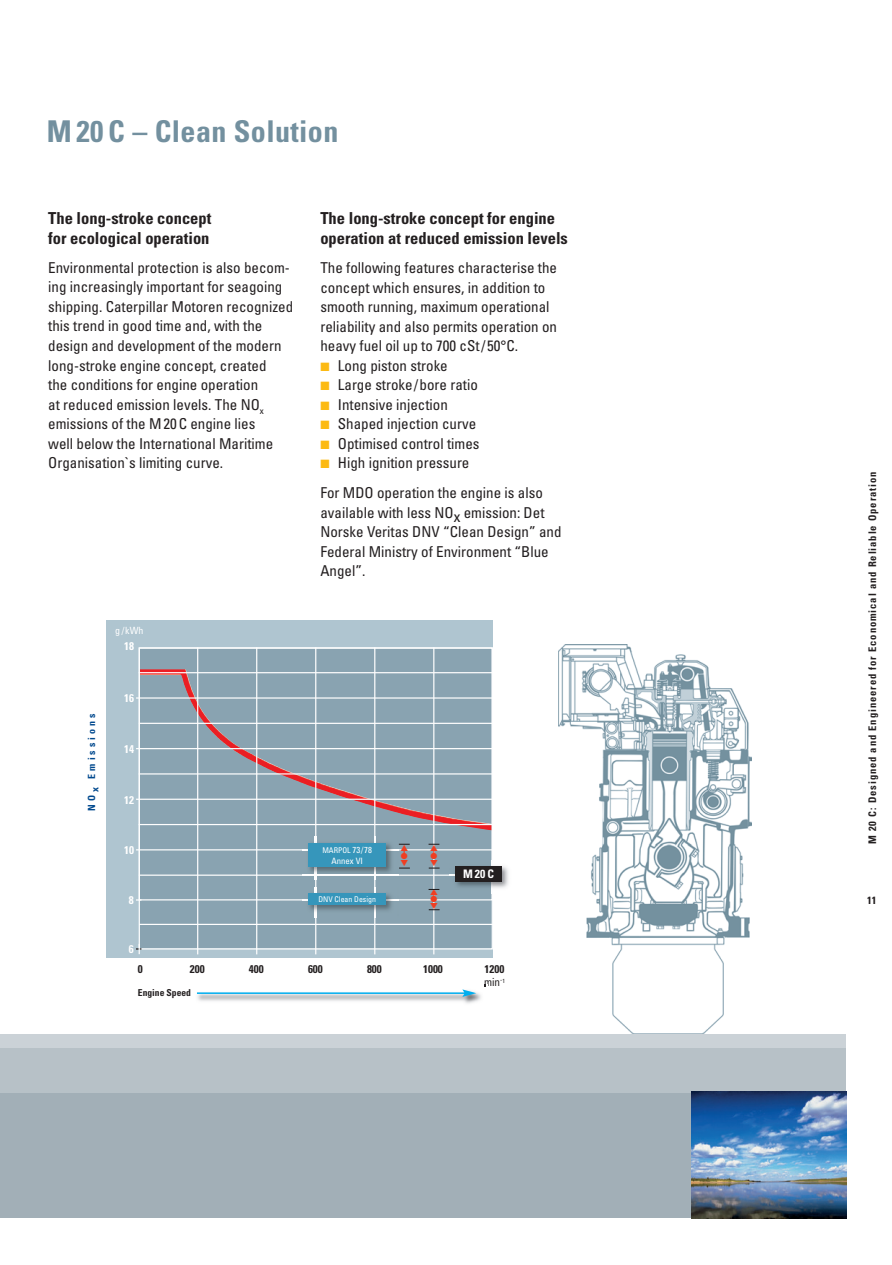
<style>
.page{position:relative;width:892px;height:1265px;background:#fff}
.page>*{position:absolute;margin:0;border:0;box-sizing:border-box;transform-origin:0 0}
.t1{font:700 condensed 30px "Univers";letter-spacing:.015em;color:#73909f}
.t2{font:700 condensed 16.5px/19.5px "Univers";color:#231f20}
.t3{font:condensed 15px/19.5px "Univers";color:#231f20}
.t4{font:700 condensed 11.7px "Univers";color:#fff}
.t5{font:700 condensed 11.1px/12.9px "Univers";color:#231f20}
.t6{font:700 condensed 11.1px "Univers";color:#fff}
.t7{font:700 condensed 10.5px "Univers";letter-spacing:.09em;color:#231f20}
.t8{font:700 condensed 9.9px "Univers";letter-spacing:.31em;color:#01498e}
.t9{font:condensed 9.9px "Univers";color:#fff}
.t10{font:700 condensed 9.6px "Univers";color:#231f20}
.t11{font:8.7px/7.5px "Zapf Dingbats";color:#ef3e22;text-align:justify}
.t12{font:condensed 8.7px "Univers";color:#fff}
.t13{font:condensed 7.8px "Univers";color:#fff}
.s1{color:#fcba13}
.s2{font-size:8.7px}
.s3{font-weight:400}
</style>
<div class="page">
<img style="left:558px;top:645px;width:193px;height:388px">
<div style="left:106px;top:620px;width:386px;height:338px;background:#afc5d0"></div>
<div style="left:140px;top:648px;width:352px;height:300px;background:#89a3b1"></div>
<img style="left:141px;top:669px;width:350px;height:161px">
<div style="left:139px;top:647px;width:354px;height:253px;border:1px solid #fff"></div>
<hr style="left:197px;top:647px;width:1px;height:307px;background:#fff">
<hr style="left:256px;top:647px;width:1px;height:307px;background:#fff">
<hr style="left:315px;top:647px;width:1px;height:307px;background:#fff">
<hr style="left:374px;top:647px;width:1px;height:307px;background:#fff">
<hr style="left:433px;top:647px;width:1px;height:307px;background:#fff">
<hr style="left:139px;top:672px;width:354px;height:1px;background:#fff">
<hr style="left:136px;top:697px;width:357px;height:1px;background:#fff">
<hr style="left:139px;top:722px;width:354px;height:1px;background:#fff">
<hr style="left:136px;top:748px;width:357px;height:1px;background:#fff">
<hr style="left:139px;top:773px;width:354px;height:1px;background:#fff">
<hr style="left:136px;top:798px;width:357px;height:1px;background:#fff">
<hr style="left:139px;top:823px;width:354px;height:2px;background:#fff">
<hr style="left:136px;top:849px;width:357px;height:1px;background:#fff">
<hr style="left:139px;top:874px;width:354px;height:1px;background:#fff">
<hr style="left:139px;top:923px;width:354px;height:1px;background:#fff">
<img style="left:449px;top:860px;width:60px;height:33px">
<svg style="left:492px;top:860px;width:2px;height:33px"></svg>
<div style="left:455px;top:866px;width:47px;height:15px;background:#231f20"></div>
<img style="left:197px;top:984px;width:289px;height:20px">
<hr style="left:197px;top:992px;width:268px;height:1px;background:#00aeef">
<svg style="left:462px;top:989px;width:14px;height:7px"></svg>
<svg style="left:136px;top:943px;width:5px;height:11px"></svg>
<img style="left:302px;top:836px;width:96px;height:42px">
<img style="left:315px;top:866px;width:2px;height:8px">
<svg style="left:315px;top:836px;width:2px;height:7px"></svg>
<img style="left:374px;top:866px;width:2px;height:8px">
<svg style="left:374px;top:836px;width:2px;height:7px"></svg>
<img style="left:302px;top:849px;width:96px;height:1px">
<img style="left:302px;top:874px;width:96px;height:1px">
<div style="left:308px;top:843px;width:78px;height:23px;background:#3696bb"></div>
<img style="left:302px;top:887px;width:96px;height:30px">
<svg style="left:386px;top:899px;width:12px;height:1px"></svg>
<img style="left:315px;top:887px;width:2px;height:30px">
<img style="left:374px;top:887px;width:2px;height:30px">
<div style="left:308px;top:893px;width:78px;height:12px;background:#3696bb"></div>
<svg style="left:428px;top:888px;width:11px;height:12px"></svg>
<svg style="left:428px;top:843px;width:11px;height:14px"></svg>
<svg style="left:399px;top:843px;width:11px;height:14px"></svg>
<div style="left:0;top:1034px;width:846px;height:17px;background:#cbd2d7"></div>
<div style="left:0;top:1050px;width:846px;height:167px;background:#a2afb7"></div>
<div style="left:0;top:1047px;width:846px;height:45px;background:#b7c1c7"></div>
<img style="left:691px;top:1091px;width:155px;height:127px">
<h1 class="t1" style="left:47px;top:121px;width:293px">M 20 C – Clean Solution</h1>
<p class="t2" style="left:48px;top:210px;width:165px">The long-stroke concept for ecological operation</p>
<p class="t3" style="left:48px;top:259px;width:246px">Environmental protection is also becom&shy;ing increasingly important for seagoing shipping. Caterpillar Motoren recognized this trend in good time and, with the design and development of the modern long-stroke engine concept, created<br>the conditions for engine operation<br>at reduced emission levels. The NO<sub>x </sub>emissions of the M 20 C engine lies<br>well below the International Maritime Organisation`s limiting curve.</p>
<p class="t9" style="left:115px;top:626px;width:30px">g /kWh</p>
<p class="t6" style="left:124px;top:642px;width:11px">18</p>
<p class="t8" style="left:88px;top:810px;width:99px;rotate:-90deg">NOx Emissions</p>
<p class="t6" style="left:124px;top:694px;width:11px">16</p>
<p class="t6" style="left:124px;top:745px;width:11px">14</p>
<p class="t6" style="left:124px;top:795px;width:11px">12</p>
<p class="t6" style="left:124px;top:846px;width:11px">10</p>
<p class="t6" style="left:129px;top:895px;width:6px">8</p>
<p class="t6" style="left:129px;top:944px;width:6px">6</p>
<p class="t2" style="left:320px;top:210px;width:249px">The long-stroke concept for engine operation at reduced emission levels</p>
<p class="t3" style="left:320px;top:259px;width:238px">The following features characterise the concept which ensures, in addition to smooth running, maximum operational reliability and also permits operation on heavy fuel oil up to 700 cSt /50°C.</p>
<p class="t3" style="left:320px;top:357px;width:129px"><span class="s1">■</span> Long piston stroke</p>
<p class="t3" style="left:320px;top:376px;width:159px"><span class="s1">■</span> Large stroke/bore ratio</p>
<p class="t3" style="left:320px;top:396px;width:129px"><span class="s1">■</span> Intensive injection</p>
<p class="t3" style="left:320px;top:415px;width:157px"><span class="s1">■</span> Shaped injection curve</p>
<p class="t3" style="left:320px;top:435px;width:161px"><span class="s1">■</span> Optimised control times</p>
<p class="t3" style="left:320px;top:449px;width:224px;line-height:30px"><span class="s1">■</span> High ignition pressure<br>For MDO operation the engine is also</p>
<p class="t3" style="left:320px;top:504px;width:243px">available with less NOx emission: Det<br>Norske Veritas DNV “Clean Design” and<br>Federal Ministry of Environment “Blue<br>Angel”.</p>
<p class="t11" style="left:430px;top:844px;width:9px">▲ ● ▼</p>
<p class="t11" style="left:400px;top:844px;width:9px">▲ ● ▼</p>
<p class="t13" style="left:322px;top:847px;width:51px">MARPOL <span class="s2">73/78</span></p>
<p class="t12" style="left:331px;top:857px;width:33px">Annex VI</p>
<p class="t13" style="left:318px;top:896px;width:59px">DNV Clean Design</p>
<p class="t11" style="left:430px;top:888px;width:9px;line-height:6.9px">▲ ● ▼</p>
<p class="t4" style="left:463px;top:869px;width:32px">M20C</p>
<p class="t5" style="left:138px;top:963px;width:6px">0</p>
<p class="t5" style="left:190px;top:963px;width:16px">200</p>
<p class="t5" style="left:249px;top:963px;width:16px">400</p>
<p class="t5" style="left:308px;top:963px;width:16px">600</p>
<p class="t5" style="left:367px;top:963px;width:16px">800</p>
<p class="t5" style="left:423px;top:963px;width:21px">1000</p>
<p class="t10" style="left:138px;top:988px;width:55px">Engine Speed</p>
<p class="t5" style="left:484px;top:963px;width:22px">1200 <span class="s3">min</span><sup>-</sup><sup>1</sup></p>
<p class="t7" style="left:868px;top:844px;width:374px;rotate:-90deg">M 20 C: Designed and Engineered for Economical and Reliable Operation</p>
<p class="t7" style="left:867px;top:896px;width:11px">11</p>
</div>
